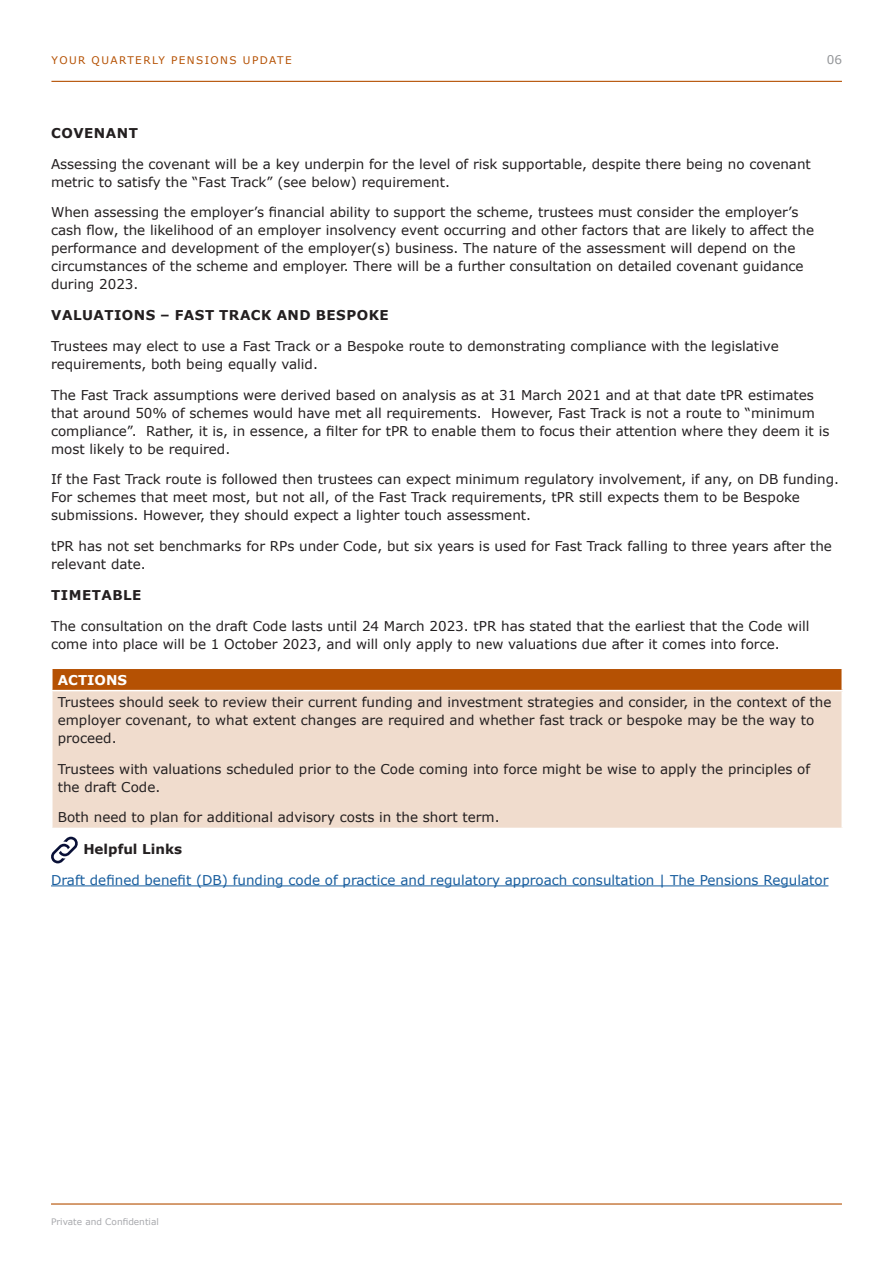
<style>
.page{position:relative;width:893px;height:1263px;background:#fff}
.page>*{position:absolute;margin:0;border:0;box-sizing:border-box;transform-origin:0 0}
.SP_Body{font:13.5px/18px "Verdana";color:#231f20}
.SP_Table_Text{font:13.5px/18px "Verdana";color:#231f20}
.SP_Body-2{font:13.5px "Verdana";color:#175d9e}
.SP_Sub_Title_CAPS_BO{font:700 13.5px "Verdana";letter-spacing:.035em;color:#231f20}
.SP_Body_BOLD{font:700 13.5px "Verdana";color:#231f20}
.SP_Table_Text_White{font:700 13.5px "Verdana";color:#fff}
.t1{font:12px "Verdana";color:#939598}
.t2{font:10.5px "Verdana";letter-spacing:.135em;color:#b55103}
.t3{font:9px "Verdana";color:#a8a9ad}
</style>
<div class="page">
<hr style="left:51px;top:81px;width:791px;height:1px;background:#b55103">
<hr style="left:51px;top:1203px;width:791px;height:1px;background:#b55103">
<hr style="left:51px;top:885px;width:777px;height:1px;background:#175d9e">
<div style="left:52px;top:668px;width:790px;height:23px;background:#b55103"></div>
<div style="left:52px;top:691px;width:790px;height:137px;background:#f0dccd"></div>
<hr style="left:51px;top:667px;width:792px;height:2px;background:#fff">
<hr style="left:51px;top:669px;width:2px;height:21px;background:#fff">
<hr style="left:841px;top:669px;width:2px;height:21px;background:#fff">
<hr style="left:51px;top:690px;width:792px;height:1px;background:#fff">
<hr style="left:51px;top:691px;width:2px;height:137px;background:#fff">
<hr style="left:841px;top:691px;width:2px;height:137px;background:#fff">
<svg style="left:51px;top:837px;width:27px;height:26px"></svg>
<p class="t2" style="left:52px;top:53px;width:242px">YOUR QUARTERLY PENSIONS UPDATE</p>
<p class="t1" style="left:827px;top:51px;width:17px">06</p>
<p class="SP_Sub_Title_CAPS_BO" style="left:51px;top:123px;width:88px">COVENANT</p>
<p class="SP_Body" style="left:51px;top:155px;width:761px">Assessing the covenant will be a key underpin for the level of risk supportable, despite there being no covenant metric to satisfy the “Fast Track” (see below) requirement.</p>
<p class="SP_Body" style="left:51px;top:203px;width:765px">When assessing the employer’s financial ability to support the scheme, trustees must consider the employer’s cash flow, the likelihood of an employer insolvency event occurring and other factors that are likely to affect the performance and development of the employer(s) business. The nature of the assessment will depend on the circumstances of the scheme and employer. There will be a further consultation on detailed covenant guidance during 2023.</p>
<p class="SP_Sub_Title_CAPS_BO" style="left:51px;top:306px;width:339px">VALUATIONS – FAST TRACK AND BESPOKE</p>
<p class="SP_Body" style="left:51px;top:337px;width:729px">Trustees may elect to use a Fast Track or a Bespoke route to demonstrating compliance with the legislative requirements, both being equally valid.</p>
<p class="SP_Body" style="left:51px;top:386px;width:780px">The Fast Track assumptions were derived based on analysis as at 31 March 2021 and at that date tPR estimates that around 50% of schemes would have met all requirements. However, Fast Track is not a route to “minimum compliance”. Rather, it is, in essence, a filter for tPR to enable them to focus their attention where they deem it is most likely to be required.</p>
<p class="SP_Body" style="left:51px;top:470px;width:790px">If the Fast Track route is followed then trustees can expect minimum regulatory involvement, if any, on DB funding.<br>For schemes that meet most, but not all, of the Fast Track requirements, tPR still expects them to be Bespoke submissions. However, they should expect a lighter touch assessment.</p>
<p class="SP_Body" style="left:51px;top:537px;width:782px">tPR has not set benchmarks for RPs under Code, but six years is used for Fast Track falling to three years after the relevant date.</p>
<p class="SP_Sub_Title_CAPS_BO" style="left:51px;top:585px;width:92px">TIMETABLE</p>
<p class="SP_Body" style="left:51px;top:617px;width:760px">The consultation on the draft Code lasts until 24 March 2023. tPR has stated that the earliest that the Code will come into place will be 1 October 2023, and will only apply to new valuations due after it comes into force.</p>
<p class="SP_Table_Text_White" style="left:58px;top:670px;width:71px">ACTIONS</p>
<p class="SP_Table_Text" style="left:58px;top:693px;width:775px">Trustees should seek to review their current funding and investment strategies and consider, in the context of the employer covenant, to what extent changes are required and whether fast track or bespoke may be the way to proceed.</p>
<p class="SP_Table_Text" style="left:58px;top:760px;width:754px">Trustees with valuations scheduled prior to the Code coming into force might be wise to apply the principles of the draft Code.</p>
<p class="SP_Table_Text" style="left:58px;top:808px;width:443px">Both need to plan for additional advisory costs in the short term.</p>
<p class="SP_Body_BOLD" style="left:83px;top:839px;width:100px">Helpful Links</p>
<p class="SP_Body-2" style="left:51px;top:870px;width:779px">Draft defined benefit (DB) funding code of practice and regulatory approach consultation | The Pensions Regulator</p>
<p class="t3" style="left:51px;top:1215px;width:109px">Private and Confidential</p>
</div>
